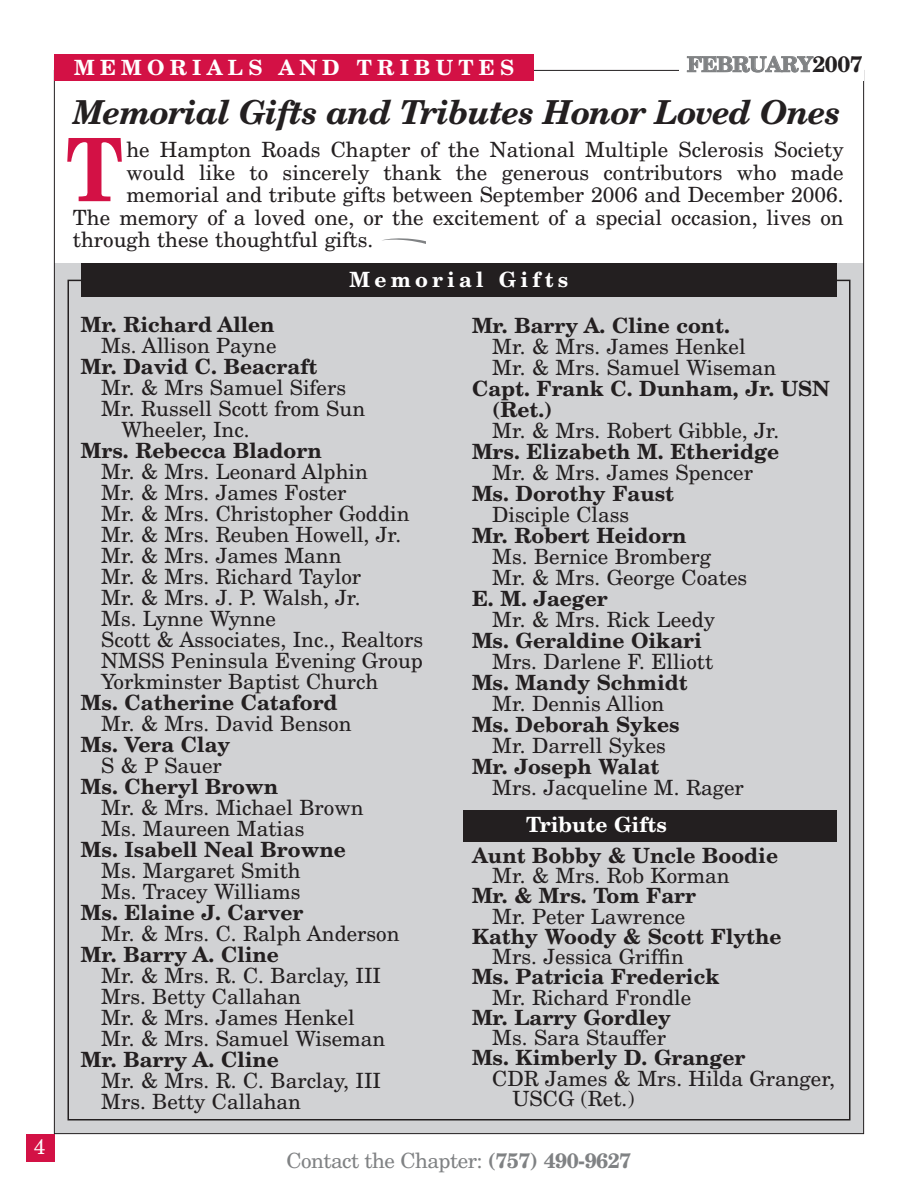
<style>
.page{position:relative;width:918px;height:1188px;background:#fff}
.page>*{position:absolute;margin:0;border:0;box-sizing:border-box;transform-origin:0 0}
.t1{font:700 87.6px "New Century Schlbk";color:#d31145;scale:.9 1}
.t2{font:italic 700 33px "New Century Schlbk";letter-spacing:-.025em;color:#231f20}
.t3{font:21px/21px "New Century Schlbk";color:#231f20}
.t4{font:700 21px/21px "New Century Schlbk";color:#231f20}
.t5{font:21px "New Century Schlbk";letter-spacing:-.025em;color:#808284}
.t6{font:700 21px "New Century Schlbk";letter-spacing:.25em;color:#fff}
.t7{font:700 21px "New Century Schlbk";letter-spacing:.2em;color:#fff}
.t8{font:700 21px "New Century Schlbk";letter-spacing:-.03em;color:#808284}
.t9{font:700 21px "New Century Schlbk";color:#fff}
.t10{font:21px "New Century Schlbk";color:#fff}
.s1{font-size:22.5px;color:#231f20}
.s2{font-weight:700}
</style>
<div class="page">
<div style="left:54px;top:263px;width:810px;height:871px;background:#d1d2d4"></div>
<div style="left:464px;top:810px;width:373px;height:32px;background:#231f20"></div>
<div style="left:26px;top:1134px;width:29px;height:27px;background:#d31145"></div>
<div style="left:81px;top:263px;width:756px;height:34px;background:#231f20"></div>
<svg style="left:382px;top:238px;width:44px;height:6px"></svg>
<div style="left:54px;top:54px;width:479px;height:27px;background:#d31145"></div>
<p class="t10" style="left:34px;top:1139px;width:13px">4</p>
<p class="t6" style="left:74px;top:59px;width:441px">MEMORIALS AND TRIBUTES</p>
<p class="t8" style="left:687px;top:56px;width:177px">FEBRUARY<span class="s1">2007</span></p>
<h2 class="t2" style="left:73px;top:100px;width:769px">Memorial Gifts and Tributes Honor Loved Ones</h2>
<p class="t3" style="left:126px;top:141px;width:719px">he Hampton Roads Chapter of the National Multiple Sclerosis Society</p>
<p class="t3" style="left:126px;top:164px;width:719px">would like to sincerely thank the generous contributors who made</p>
<p class="t3" style="left:126px;top:186px;width:719px">memorial and tribute gifts between September 2006 and December 2006.</p>
<p class="t3" style="left:73px;top:209px;width:772px">The memory of a loved one, or the excitement of a special occasion, lives on</p>
<p class="t3" style="left:73px;top:231px;width:302px">through these thoughtful gifts.</p>
<h1 class="t1" style="left:66px;top:137px;width:65px">T</h1>
<p class="t7" style="left:350px;top:272px;width:220px">Memorial Gifts</p>
<p class="t4" style="left:81px;top:316px;width:195px">Mr. Richard Allen</p>
<p class="t3" style="left:101px;top:337px;width:177px">Ms. Allison Payne</p>
<p class="t4" style="left:81px;top:358px;width:238px">Mr. David C. Beacraft</p>
<p class="t3" style="left:101px;top:379px;width:246px">Mr. &amp; Mrs Samuel Sifers</p>
<p class="t3" style="left:101px;top:400px;width:266px">Mr. Russell Scott from Sun</p>
<p class="t3" style="left:122px;top:421px;width:130px">Wheeler, Inc.</p>
<p class="t4" style="left:81px;top:442px;width:242px">Mrs. Rebecca Bladorn</p>
<p class="t3" style="left:101px;top:463px;width:323px">Mr. &amp; Mrs. Leonard Alphin<br>Mr. &amp; Mrs. James Foster<br>Mr. &amp; Mrs. Christopher Goddin<br>Mr. &amp; Mrs. Reuben Howell, Jr.<br>Mr. &amp; Mrs. James Mann<br>Mr. &amp; Mrs. Richard Taylor<br>Mr. &amp; Mrs. J. P. Walsh, Jr.<br>Ms. Lynne Wynne<br>Scott &amp; Associates, Inc., Realtors<br>NMSS Peninsula Evening Group<br>Yorkminster Baptist Church</p>
<p class="t4" style="left:81px;top:694px;width:258px">Ms. Catherine Cataford</p>
<p class="t3" style="left:101px;top:715px;width:252px">Mr. &amp; Mrs. David Benson</p>
<p class="t4" style="left:81px;top:736px;width:151px">Ms. Vera Clay</p>
<p class="t3" style="left:101px;top:757px;width:122px">S &amp; P Sauer</p>
<p class="t4" style="left:81px;top:778px;width:199px">Ms. Cheryl Brown</p>
<p class="t3" style="left:101px;top:799px;width:264px">Mr. &amp; Mrs. Michael Brown<br>Ms. Maureen Matias</p>
<p class="t4" style="left:81px;top:841px;width:266px">Ms. Isabell Neal Browne</p>
<p class="t3" style="left:101px;top:862px;width:201px">Ms. Margaret Smith<br>Ms. Tracey Williams</p>
<p class="t4" style="left:81px;top:904px;width:224px">Ms. Elaine J. Carver</p>
<p class="t3" style="left:101px;top:925px;width:300px">Mr. &amp; Mrs. C. Ralph Anderson</p>
<p class="t4" style="left:81px;top:946px;width:199px">Mr. Barry A. Cline</p>
<p class="t3" style="left:101px;top:967px;width:286px">Mr. &amp; Mrs. R. C. Barclay, III<br>Mrs. Betty Callahan<br>Mr. &amp; Mrs. James Henkel<br>Mr. &amp; Mrs. Samuel Wiseman</p>
<p class="t4" style="left:81px;top:1051px;width:199px">Mr. Barry A. Cline</p>
<p class="t3" style="left:101px;top:1072px;width:281px">Mr. &amp; Mrs. R. C. Barclay, III<br>Mrs. Betty Callahan</p>
<p class="t4" style="left:472px;top:317px;width:260px">Mr. Barry A. Cline cont.</p>
<p class="t3" style="left:492px;top:338px;width:286px">Mr. &amp; Mrs. James Henkel<br>Mr. &amp; Mrs. Samuel Wiseman</p>
<p class="t4" style="left:492px;top:380px;width:339px;text-indent:-20px">Capt. Frank C. Dunham, Jr. USN (Ret.)</p>
<p class="t3" style="left:492px;top:422px;width:289px">Mr. &amp; Mrs. Robert Gibble, Jr.</p>
<p class="t4" style="left:472px;top:443px;width:309px">Mrs. Elizabeth M. Etheridge</p>
<p class="t3" style="left:492px;top:464px;width:262px">Mr. &amp; Mrs. James Spencer</p>
<p class="t4" style="left:472px;top:485px;width:204px">Ms. Dorothy Faust</p>
<p class="t3" style="left:492px;top:506px;width:139px">Disciple Class</p>
<p class="t4" style="left:472px;top:527px;width:216px">Mr. Robert Heidorn</p>
<p class="t3" style="left:492px;top:548px;width:257px">Ms. Bernice Bromberg<br>Mr. &amp; Mrs. George Coates</p>
<p class="t4" style="left:472px;top:590px;width:137px">E. M. Jaeger</p>
<p class="t3" style="left:492px;top:611px;width:224px">Mr. &amp; Mrs. Rick Leedy</p>
<p class="t4" style="left:472px;top:632px;width:231px">Ms. Geraldine Oikari</p>
<p class="t3" style="left:492px;top:653px;width:223px">Mrs. Darlene F. Elliott</p>
<p class="t4" style="left:472px;top:674px;width:217px">Ms. Mandy Schmidt</p>
<p class="t3" style="left:492px;top:695px;width:174px">Mr. Dennis Allion</p>
<p class="t4" style="left:472px;top:716px;width:209px">Ms. Deborah Sykes</p>
<p class="t3" style="left:492px;top:737px;width:175px">Mr. Darrell Sykes</p>
<p class="t4" style="left:472px;top:758px;width:189px">Mr. Joseph Walat</p>
<p class="t3" style="left:492px;top:779px;width:253px">Mrs. Jacqueline M. Rager</p>
<p class="t9" style="left:526px;top:816px;width:143px">Tribute Gifts</p>
<p class="t4" style="left:472px;top:847px;width:308px">Aunt Bobby &amp; Uncle Boodie</p>
<p class="t3" style="left:492px;top:867px;width:239px">Mr. &amp; Mrs. Rob Korman</p>
<p class="t4" style="left:472px;top:887px;width:226px">Mr. &amp; Mrs. Tom Farr</p>
<p class="t3" style="left:492px;top:908px;width:195px">Mr. Peter Lawrence</p>
<p class="t4" style="left:472px;top:928px;width:311px">Kathy Woody &amp; Scott Flythe</p>
<p class="t3" style="left:492px;top:948px;width:193px">Mrs. Jessica Griffin</p>
<p class="t4" style="left:472px;top:968px;width:249px">Ms. Patricia Frederick</p>
<p class="t3" style="left:492px;top:989px;width:201px">Mr. Richard Frondle</p>
<p class="t4" style="left:472px;top:1009px;width:201px">Mr. Larry Gordley</p>
<p class="t3" style="left:492px;top:1029px;width:175px">Ms. Sara Stauffer</p>
<p class="t4" style="left:472px;top:1049px;width:275px">Ms. Kimberly D. Granger</p>
<p class="t3" style="left:513px;top:1070px;width:324px;line-height:20.2px;text-indent:-20px">CDR James &amp; Mrs. Hilda Granger,<br>USCG (Ret.)</p>
<p class="t5" style="left:287px;top:1153px;width:346px">Contact the Chapter: <span class="s2">(757) 490-9627</span></p>
</div>
